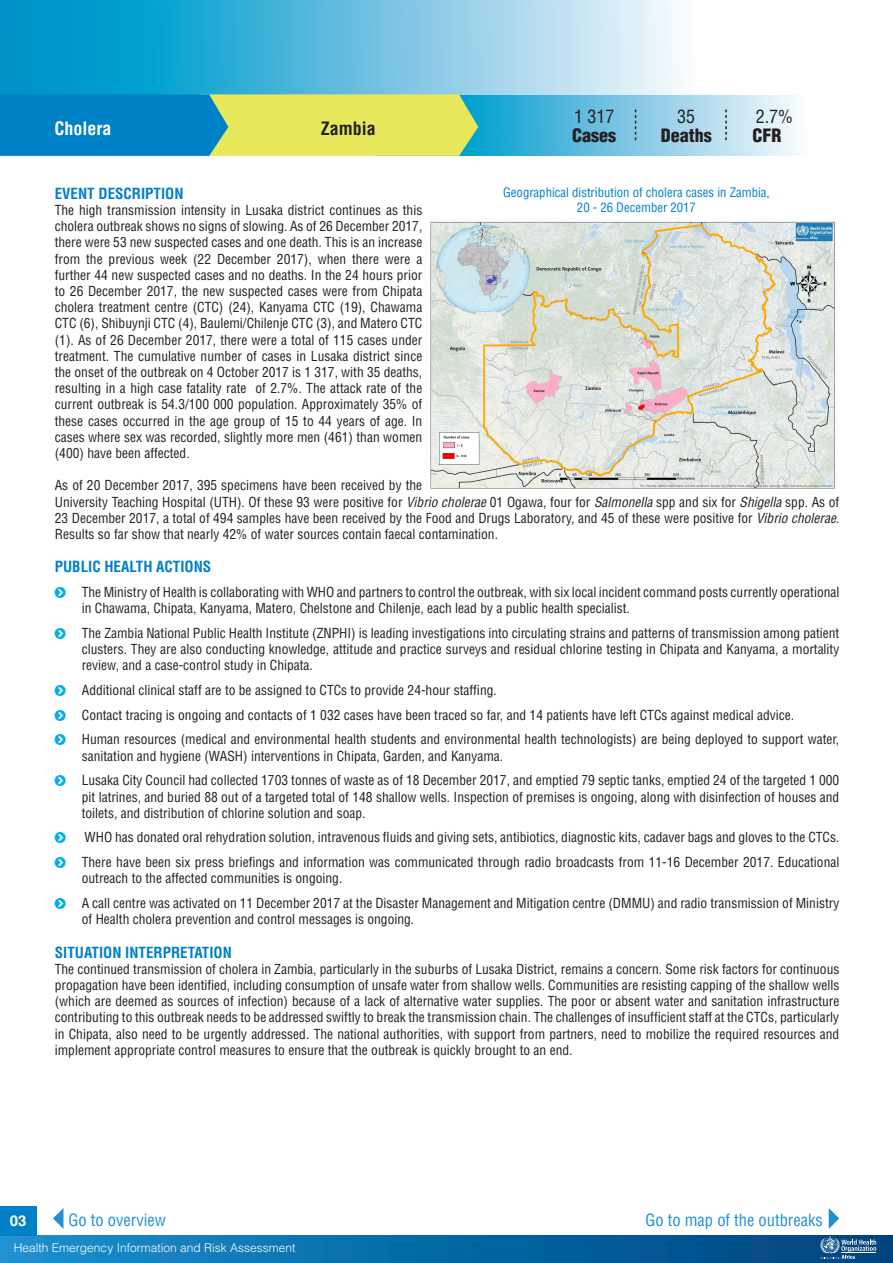
<style>
.page{position:relative;width:893px;height:1263px;background:#fff}
.page>*{position:absolute;margin:0;border:0;box-sizing:border-box;transform-origin:0 0}
.t1{font:900 condensed 18px "Helvetica LT Std";color:#231f20}
.t2{font:condensed 18px "Helvetica LT Std";color:#231f20}
.t3{font:700 condensed 18px "Helvetica LT Std";color:#fff}
.t4{font:700 condensed 18px "Helvetica LT Std";color:#231f20}
.t5{font:condensed 16.5px "Helvetica LT Std";color:#2090cf}
.t6{font:700 condensed 15px "Helvetica LT Std";color:#0080c7}
.t7{font:700 15px "Helvetica LT Std";color:#fff}
.t8{font:condensed 13.5px/16.2px "Helvetica LT Std";color:#231f20}
.t9{font:condensed 12.75px "Helvetica LT Std";color:#0080c7}
.t10{font:300 12px "Helvetica LT Std";color:#fff}
.s1{font-style:italic}
</style>
<div class="page">
<svg style="left:0;top:0;width:679px;height:95px;background:#64bedf"></svg>
<svg style="left:478px;top:95px;width:318px;height:61px;background:#82cae5"></svg>
<svg style="left:0;top:94px;width:478px;height:62px;background:#78b78f"></svg>
<svg style="left:635px;top:110px;width:1px;height:30px"></svg>
<svg style="left:725px;top:110px;width:2px;height:30px"></svg>
<svg style="left:53px;top:1208px;width:10px;height:21px"></svg>
<svg style="left:829px;top:1208px;width:10px;height:21px"></svg>
<div style="left:0;top:1236px;width:893px;height:27px;background:linear-gradient(to right,#1890d0,#00427c)"></div>
<svg style="left:820px;top:1236px;width:56px;height:23px"></svg>
<div style="left:0;top:1206px;width:37px;height:30px;background:#0080c7"></div>
<img style="left:430px;top:221px;width:405px;height:268px">
<p class="t3" style="left:55px;top:117px;width:59px">Cholera</p>
<p class="t4" style="left:321px;top:117px;width:57px">Zambia</p>
<p class="t2" style="left:574px;top:105px;width:42px">1 317</p>
<p class="t1" style="left:572px;top:124px;width:45px">Cases</p>
<p class="t2" style="left:677px;top:105px;width:19px">35</p>
<p class="t2" style="left:756px;top:105px;width:39px">2.7%</p>
<p class="t1" style="left:661px;top:124px;width:52px">Deaths</p>
<p class="t1" style="left:753px;top:124px;width:31px">CFR</p>
<p class="t9" style="left:503px;top:184px;width:268px">Geographical distribution of cholera cases in Zambia,</p>
<p class="t9" style="left:577px;top:199px;width:120px">20 - 26 December 2017</p>
<p class="t6" style="left:55px;top:184px;width:130px">EVENT DESCRIPTION</p>
<p class="t8" style="left:55px;top:202px;width:369px;text-align:justify">The high transmission intensity in Lusaka district continues as this cholera outbreak shows no signs of slowing. As of 26 December 2017, there were 53 new suspected cases and one death. This is an increase from the previous week (22 December 2017), when there were a further 44 new suspected cases and no deaths. In the 24 hours prior to 26 December 2017, the new suspected cases were from Chipata cholera treatment centre (CTC) (24), Kanyama CTC (19), Chawama CTC (6), Shibuynji CTC (4), Baulemi/Chilenje CTC (3), and Matero CTC (1). As of 26 December 2017, there were a total of 115 cases under treatment. The cumulative number of cases in Lusaka district since the onset of the outbreak on 4 October 2017 is 1 317, with 35 deaths, resulting in a high case fatality rate of 2.7%. The attack rate of the current outbreak is 54.3/100 000 population. Approximately 35% of these cases occurred in the age group of 15 to 44 years of age. In cases where sex was recorded, slightly more men (461) than women (400) have been affected.</p>
<p class="t8" style="left:55px;top:477px;width:786px">As of 20 December 2017, 395 specimens have been received by the<br>University Teaching Hospital (UTH). Of these 93 were positive for <span class="s1">Vibrio cholerae</span> 01 Ogawa, four for <span class="s1">Salmonella</span> spp and six for <span class="s1">Shigella</span> spp. As of 23 December 2017, a total of 494 samples have been received by the Food and Drugs Laboratory, and 45 of these were positive for <span class="s1">Vibrio cholerae</span>.<br>Results so far show that nearly 42% of water sources contain faecal contamination.</p>
<p class="t6" style="left:55px;top:557px;width:158px">PUBLIC HEALTH ACTIONS</p>
<p class="t8" style="left:82px;top:584px;width:759px">The Ministry of Health is collaborating with WHO and partners to control the outbreak, with six local incident command posts currently operational in Chawama, Chipata, Kanyama, Matero, Chelstone and Chilenje, each lead by a public health specialist.</p>
<p class="t8" style="left:82px;top:625px;width:759px;text-align:justify">The Zambia National Public Health Institute (ZNPHI) is leading investigations into circulating strains and patterns of transmission among patient clusters. They are also conducting knowledge, attitude and practice surveys and residual chlorine testing in Chipata and Kanyama, a mortality review, and a case-control study in Chipata.</p>
<p class="t8" style="left:82px;top:682px;width:417px">Additional clinical staff are to be assigned to CTCs to provide 24-hour staffing.</p>
<p class="t8" style="left:82px;top:707px;width:714px">Contact tracing is ongoing and contacts of 1 032 cases have been traced so far, and 14 patients have left CTCs against medical advice.</p>
<p class="t8" style="left:82px;top:731px;width:759px">Human resources (medical and environmental health students and environmental health technologists) are being deployed to support water, sanitation and hygiene (WASH) interventions in Chipata, Garden, and Kanyama.</p>
<p class="t8" style="left:82px;top:772px;width:759px;text-align:justify">Lusaka City Council had collected 1703 tonnes of waste as of 18 December 2017, and emptied 79 septic tanks, emptied 24 of the targeted 1 000 pit latrines, and buried 88 out of a targeted total of 148 shallow wells. Inspection of premises is ongoing, along with disinfection of houses and toilets, and distribution of chlorine solution and soap.</p>
<p class="t8" style="left:85px;top:829px;width:756px">WHO has donated oral rehydration solution, intravenous fluids and giving sets, antibiotics, diagnostic kits, cadaver bags and gloves to the CTCs.</p>
<p class="t8" style="left:82px;top:854px;width:759px">There have been six press briefings and information was communicated through radio broadcasts from 11-16 December 2017. Educational outreach to the affected communities is ongoing.</p>
<p class="t8" style="left:82px;top:895px;width:759px">A call centre was activated on 11 December 2017 at the Disaster Management and Mitigation centre (DMMU) and radio transmission of Ministry of Health cholera prevention and control messages is ongoing.</p>
<p class="t6" style="left:55px;top:943px;width:179px">SITUATION INTERPRETATION</p>
<p class="t8" style="left:55px;top:961px;width:786px;text-align:justify">The continued transmission of cholera in Zambia, particularly in the suburbs of Lusaka District, remains a concern. Some risk factors for continuous propagation have been identified, including consumption of unsafe water from shallow wells. Communities are resisting capping of the shallow wells (which are deemed as sources of infection) because of a lack of alternative water supplies. The poor or absent water and sanitation infrastructure contributing to this outbreak needs to be addressed swiftly to break the transmission chain. The challenges of insufficient staff at the CTCs, particularly in Chipata, also need to be urgently addressed. The national authorities, with support from partners, need to mobilize the required resources and implement appropriate control measures to ensure that the outbreak is quickly brought to an end.</p>
<p class="t5" style="left:68px;top:1209px;width:99px">Go to overview</p>
<p class="t5" style="left:645px;top:1209px;width:179px">Go to map of the outbreaks</p>
<p class="t10" style="left:14px;top:1240px;width:283px">Health Emergency Information and Risk Assessment</p>
<p class="t7" style="left:10px;top:1211px;width:18px">03</p>
</div>
